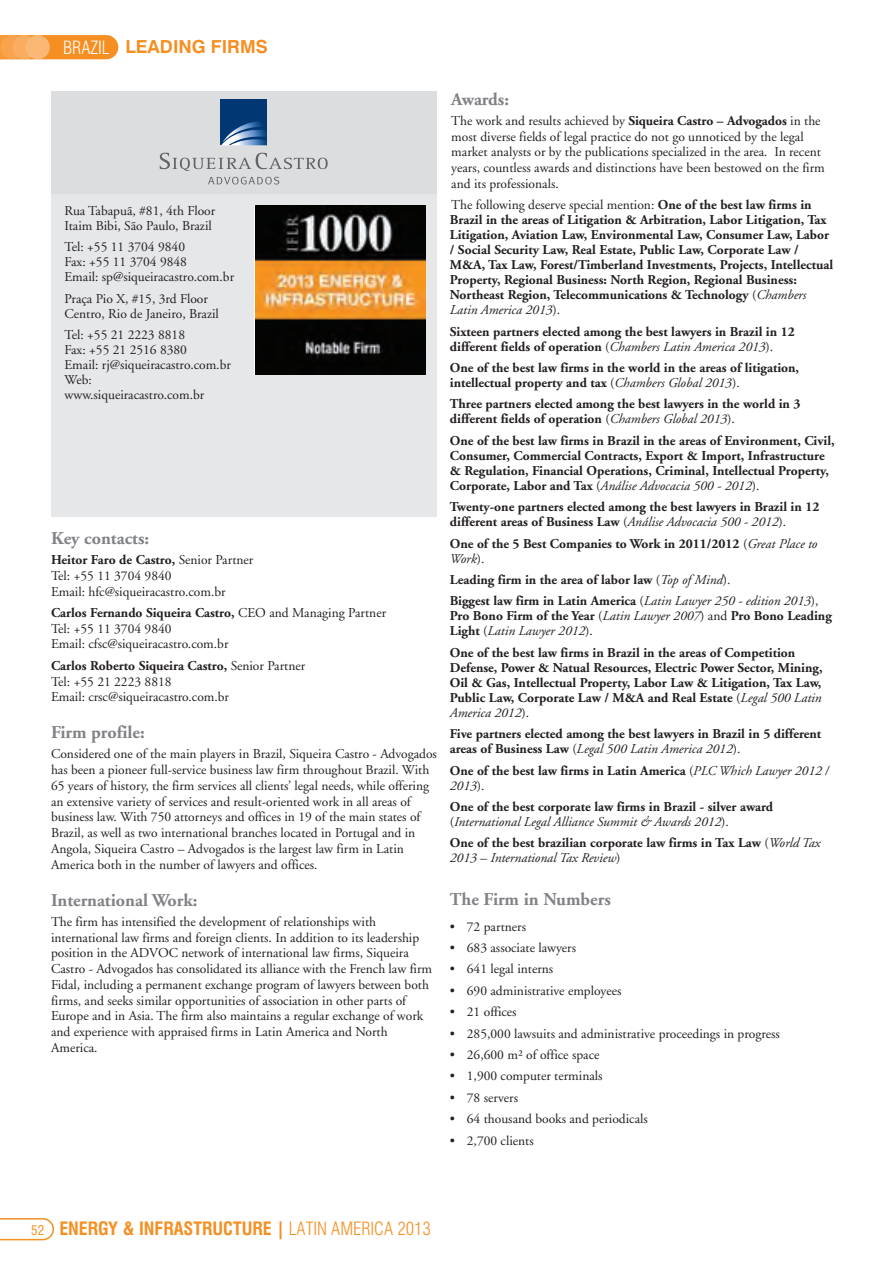
<style>
.page{position:relative;width:893px;height:1263px;background:#fff}
.page>*{position:absolute;margin:0;border:0;box-sizing:border-box;transform-origin:0 0}
.t1{font:700 18px "Adobe Garamond";color:#808285}
.t2{font:700 condensed 18px "Swiss 721 BT";color:#f68f22}
.t3{font:700 18px "Swiss 721 BT";color:#f68f22}
.t4{font:13.5px/15.8px "Adobe Garamond";color:#231f20}
.t5{font:700 13.5px/15px "Adobe Garamond";color:#231f20}
.s1{font-weight:300;font-stretch:condensed;color:#fff}
.s2{font-weight:700}
.s3{font-weight:400}
.s4{font-weight:400;font-style:italic}
.s5{font-weight:400;font-size:13.2px}
.s6{font-weight:300}
</style>
<div class="page">
<svg style="left:0;top:35px;width:118px;height:24px;background:#f6932a"></svg>
<div style="left:0;top:35px;width:25px;height:24px;background:#f9a44d;border-radius:50%"></div>
<div style="left:12px;top:35px;width:25px;height:24px;background:#faad61;border-radius:50%"></div>
<div style="left:26px;top:35px;width:24px;height:24px;background:#fbb875;border-radius:50%"></div>
<svg style="left:0;top:1218px;width:54px;height:22px"></svg>
<div style="left:51px;top:91px;width:385px;height:425px;background:#e6e7e9"></div>
<div style="left:51px;top:91px;width:385px;height:102px;background:#dcdddf"></div>
<div style="left:220px;top:100px;width:47px;height:45px;background:#013874"></div>
<svg style="left:221px;top:121px;width:45px;height:24px"></svg>
<svg style="left:160px;top:153px;width:168px;height:18px"></svg>
<svg style="left:208px;top:177px;width:71px;height:7px"></svg>
<img style="left:255px;top:205px;width:170px;height:169px">
<p class="t3" style="left:63px;top:40px;width:206px"><span class="s1">BRAZIL</span> LEADING FIRMS</p>
<p class="t4" style="left:65px;top:204px;width:152px;line-height:15px">Rua Tabapuã, #81, 4th Floor<br>Itaim Bibi, São Paulo, Brazil</p>
<p class="t4" style="left:65px;top:241px;width:171px;line-height:15px">Tel: +55 11 3704 9840<br>Fax: +55 11 3704 9848<br>Email: sp@siqueiracastro.com.br</p>
<p class="t4" style="left:65px;top:292px;width:156px;line-height:15px">Praça Pio X, #15, 3rd Floor<br>Centro, Rio de Janeiro, Brazil</p>
<p class="t4" style="left:65px;top:328px;width:168px;line-height:15px">Tel: +55 21 2223 8818<br>Fax: +55 21 2516 8380<br>Email: rj@siqueiracastro.com.br<br>Web: www.siqueiracastro.com.br</p>
<p class="t1" style="left:51px;top:531px;width:100px">Key contacts:</p>
<p class="t4" style="left:51px;top:553px;width:204px"><span class="s2">Heitor Faro de Castro,</span> Senior Partner<br>Tel: +55 11 3704 9840<br>Email: hfc@siqueiracastro.com.br</p>
<p class="t4" style="left:51px;top:606px;width:337px"><span class="s2">Carlos Fernando Siqueira Castro,</span> CEO and Managing Partner<br>Tel: +55 11 3704 9840<br>Email: cfsc@siqueiracastro.com.br</p>
<p class="t4" style="left:51px;top:659px;width:256px"><span class="s2">Carlos Roberto Siqueira Castro,</span> Senior Partner<br>Tel: +55 21 2223 8818<br>Email: crsc@siqueiracastro.com.br</p>
<p class="t1" style="left:51px;top:725px;width:95px">Firm profile:</p>
<p class="t4" style="left:51px;top:747px;width:387px">Considered one of the main players in Brazil, Siqueira Castro - Advogados has been a pioneer full-service business law firm throughout Brazil. With 65 years of history, the firm services all clients’ legal needs, while offering an extensive variety of services and result-oriented work in all areas of business law. With 750 attorneys and offices in 19 of the main states of Brazil, as well as two international branches located in Portugal and in Angola, Siqueira Castro – Advogados is the largest law firm in Latin America both in the number of lawyers and offices.</p>
<p class="t1" style="left:51px;top:893px;width:148px">International Work:</p>
<p class="t4" style="left:51px;top:915px;width:383px">The firm has intensified the development of relationships with international law firms and foreign clients. In addition to its leadership position in the ADVOC network of international law firms, Siqueira Castro - Advogados has consolidated its alliance with the French law firm Fidal, including a permanent exchange program of lawyers between both firms, and seeks similar opportunities of association in other parts of Europe and in Asia. The firm also maintains a regular exchange of work and experience with appraised firms in Latin America and North America.</p>
<p class="t1" style="left:451px;top:92px;width:59px">Awards:</p>
<p class="t4" style="left:451px;top:114px;width:375px">The work and results achieved by <span class="s2">Siqueira Castro – Advogados</span> in the most diverse fields of legal practice do not go unnoticed by the legal market analysts or by the publications specialized in the area. In recent years, countless awards and distinctions have been bestowed on the firm and its professionals.</p>
<p class="t5" style="left:450px;top:199px;width:385px"><span class="s3">The following deserve special mention:</span> One of the best law firms in Brazil in the areas of Litigation &amp; Arbitration, Labor Litigation, Tax Litigation, Aviation Law, Environmental Law, Consumer Law, Labor / Social Security Law, Real Estate, Public Law, Corporate Law / M&amp;A, Tax Law, Forest/Timberland Investments, Projects, Intellectual Property, Regional Business: North Region, Regional Business:<br>Northeast Region, Telecommunications &amp; Technology <span class="s3">(</span><span class="s4">Chambers Latin America 2013</span><span class="s3">).</span></p>
<p class="t5" style="left:450px;top:325px;width:346px">Sixteen partners elected among the best lawyers in Brazil in 12 different fields of operation <span class="s3">(</span><span class="s4">Chambers Latin America 2013</span><span class="s3">).</span></p>
<p class="t5" style="left:450px;top:361px;width:351px">One of the best law firms in the world in the areas of litigation, intellectual property and tax <span class="s3">(</span><span class="s4">Chambers Global 2013</span><span class="s3">).</span></p>
<p class="t5" style="left:450px;top:398px;width:352px">Three partners elected among the best lawyers in the world in 3 different fields of operation <span class="s3">(</span><span class="s4">Chambers Global 2013</span><span class="s3">).</span></p>
<p class="t5" style="left:450px;top:434px;width:386px">One of the best law firms in Brazil in the areas of Environment, Civil, Consumer, Commercial Contracts, Export &amp; Import, Infrastructure &amp; Regulation, Financial Operations, Criminal, Intellectual Property, Corporate, Labor and Tax <span class="s3">(</span><span class="s4">Análise Advocacia 500 - 2012</span><span class="s3">).</span></p>
<p class="t5" style="left:450px;top:501px;width:371px">Twenty-one partners elected among the best lawyers in Brazil in 12 different areas of Business Law <span class="s3">(</span><span class="s4">Análise Advocacia 500 - 2012</span><span class="s3">).</span></p>
<p class="t5" style="left:450px;top:537px;width:369px">One of the 5 Best Companies to Work in 2011/2012 <span class="s3">(</span><span class="s4">Great Place to<br>Work</span><span class="s3">).</span></p>
<p class="t5" style="left:450px;top:570px;width:370px;line-height:21.5px">Leading firm in the area of labor law <span class="s3">(</span><span class="s4">Top of Mind</span><span class="s3">).<br></span>Biggest law firm in Latin America <span class="s3">(</span><span class="s4">Latin Lawyer 250 - edition 2013</span><span class="s3">),</span></p>
<p class="t5" style="left:450px;top:610px;width:383px">Pro Bono Firm of the Year <span class="s3">(</span><span class="s4">Latin Lawyer 2007</span><span class="s3">) and</span> Pro Bono Leading<br>Light <span class="s3">(</span><span class="s4">Latin Lawyer 2012</span><span class="s3">).</span></p>
<p class="t5" style="left:450px;top:646px;width:374px">One of the best law firms in Brazil in the areas of Competition Defense, Power &amp; Natual Resources, Electric Power Sector, Mining, Oil &amp; Gas, Intellectual Property, Labor Law &amp; Litigation, Tax Law, Public Law, Corporate Law / M&amp;A and Real Estate <span class="s3">(</span><span class="s4">Legal 500 Latin America 2012</span><span class="s3">).</span></p>
<p class="t5" style="left:450px;top:727px;width:373px">Five partners elected among the best lawyers in Brazil in 5 different areas of Business Law <span class="s3">(</span><span class="s4">Legal 500 Latin America 2012</span><span class="s3">).</span></p>
<p class="t5" style="left:450px;top:764px;width:380px">One of the best law firms in Latin America <span class="s3">(</span><span class="s4">PLC Which Lawyer 2012 /<br>2013</span><span class="s3">).</span></p>
<p class="t5" style="left:450px;top:800px;width:325px">One of the best corporate law firms in Brazil - silver award <span class="s3">(</span><span class="s4">International Legal Alliance Summit &amp; Awards 2012</span><span class="s3">).</span></p>
<p class="t5" style="left:450px;top:837px;width:372px">One of the best brazilian corporate law firms in Tax Law <span class="s3">(</span><span class="s4">World Tax<br>2013 – International Tax Review</span><span class="s3">)</span></p>
<p class="t1" style="left:450px;top:892px;width:162px">The Firm in Numbers</p>
<p class="t4" style="left:450px;top:920px;width:78px">• 72 partners</p>
<p class="t4" style="left:450px;top:941px;width:128px">• 683 associate lawyers</p>
<p class="t4" style="left:450px;top:962px;width:105px">• 641 legal interns</p>
<p class="t4" style="left:450px;top:984px;width:173px">• 690 administrative employees</p>
<p class="t4" style="left:450px;top:1005px;width:68px">• 21 offices</p>
<p class="t4" style="left:450px;top:1026px;width:331px">• 285,000 lawsuits and administrative proceedings in progress</p>
<p class="t4" style="left:450px;top:1048px;width:151px">• 26,600 m² of office space</p>
<p class="t4" style="left:450px;top:1069px;width:154px">• 1,900 computer terminals</p>
<p class="t4" style="left:450px;top:1091px;width:70px">• 78 servers</p>
<p class="t4" style="left:450px;top:1112px;width:199px">• 64 thousand books and periodicals</p>
<p class="t4" style="left:450px;top:1133px;width:85px">• 2,700 clients</p>
<p class="t2" style="left:31px;top:1221px;width:401px"><span class="s5">52</span> ENERGY &amp; INFRASTRUCTURE | <span class="s6">LATIN AMERICA 2013</span></p>
</div>
